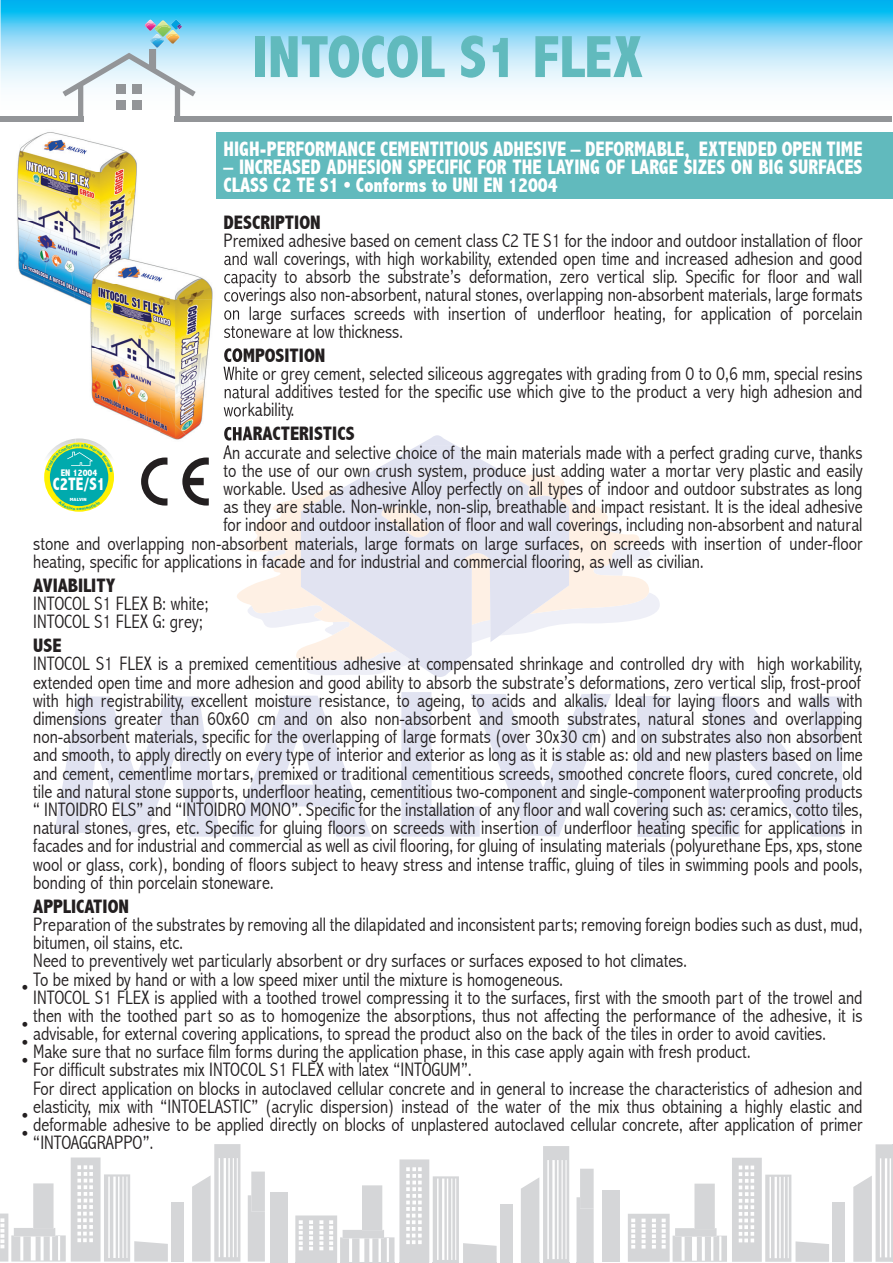
<style>
.page{position:relative;width:893px;height:1263px;background:#fff}
.page>*{position:absolute;margin:0;border:0;box-sizing:border-box;transform-origin:0 0}
.t1{font:800 condensed 60px "Abadi";color:#61babd}
.t2{font:800 condensed 21px/18.1px "Abadi";color:#fff;scale:.93 1}
.t3{font:300 condensed 19.5px/18.1px "Abadi";color:#231f20}
.t4{font:800 condensed 19.5px "Abadi";color:#231f20}
.t5{font:800 condensed 18px "Abadi";color:#fff;scale:.9 1}
.t6{font:800 condensed 9.6px "Abadi";color:#fff}
.t7{font:800 condensed 4.5px "Abadi";color:#fff;scale:1.32 1}
</style>
<div class="page">
<svg style="left:1px;top:0;width:892px;height:122px"></svg>
<div style="left:0;top:116px;width:84px;height:6px;background:#939598"></div>
<svg style="left:63px;top:20px;width:133px;height:96px"></svg>
<div style="left:175px;top:116px;width:717px;height:6px;background:#939598"></div>
<div style="left:832px;top:1202px;width:13px;height:60px;background:#d5d6d8"></div>
<svg style="left:853px;top:1144px;width:40px;height:118px"></svg>
<div style="left:603px;top:1190px;width:17px;height:72px;background:#d5d6d8"></div>
<svg style="left:628px;top:1158px;width:201px;height:104px"></svg>
<svg style="left:576px;top:1169px;width:18px;height:94px;background:#d9dadc"></svg>
<svg style="left:521px;top:1146px;width:48px;height:117px"></svg>
<svg style="left:295px;top:1159px;width:218px;height:104px"></svg>
<svg style="left:248px;top:1171px;width:40px;height:92px"></svg>
<div style="left:171px;top:1202px;width:13px;height:59px;background:#d5d6d8"></div>
<svg style="left:192px;top:1144px;width:48px;height:117px"></svg>
<svg style="left:0;top:1157px;width:168px;height:104px"></svg>
<svg style="left:237px;top:491px;width:412px;height:168px"></svg>
<svg style="left:301px;top:435px;width:268px;height:242px;fill:#e1e3f1"></svg>
<svg style="left:387px;top:445px;width:100px;height:18px"></svg>
<div style="left:637px;top:696px;width:32px;height:141px;background:#e1e3f1"></div>
<svg style="left:708px;top:696px;width:134px;height:141px"></svg>
<svg style="left:54px;top:696px;width:166px;height:141px"></svg>
<svg style="left:232px;top:696px;width:139px;height:141px"></svg>
<svg style="left:401px;top:692px;width:210px;height:145px"></svg>
<div style="left:216px;top:133px;width:677px;height:66px;background:#61babd"></div>
<svg style="left:44px;top:443px;width:70px;height:69px"></svg>
<div style="left:50px;top:448px;width:58px;height:58px;background:#00aaad;border-radius:50%"></div>
<svg style="left:141px;top:457px;width:26px;height:48px"></svg>
<svg style="left:182px;top:457px;width:27px;height:49px"></svg>
<img style="left:17px;top:132px;width:120px;height:89px">
<img style="left:17px;top:221px;width:69px;height:48px">
<img style="left:86px;top:221px;width:47px;height:30px">
<img style="left:19px;top:269px;width:56px;height:30px">
<img style="left:169px;top:269px;width:44px;height:31px">
<img style="left:90px;top:318px;width:70px;height:114px">
<img style="left:160px;top:300px;width:70px;height:140px">
<img style="left:224px;top:255px;width:21px;height:11px">
<img style="left:224px;top:273px;width:21px;height:65px">
<img style="left:224px;top:348px;width:21px;height:14px">
<img style="left:223px;top:366px;width:22px;height:55px">
<img style="left:224px;top:403px;width:21px;height:18px">
<img style="left:224px;top:427px;width:21px;height:14px">
<img style="left:75px;top:438px;width:24px;height:6px">
<img style="left:75px;top:443px;width:21px;height:1px">
<img style="left:75px;top:251px;width:94px;height:67px">
<svg style="left:58px;top:501px;width:42px;height:9px"></svg>
<svg style="left:44px;top:444px;width:69px;height:30px"></svg>
<h1 class="t1" style="left:252px;top:22px;width:393px">INTOCOL S1 FLEX</h1>
<p class="t2" style="left:224px;top:140px;width:688px">HIGH-PERFORMANCE CEMENTITIOUS ADHESIVE – DEFORMABLE, EXTENDED OPEN TIME</p>
<p class="t2" style="left:224px;top:158px;width:688px">– INCREASED ADHESION SPECIFIC FOR THE LAYING OF LARGE SIZES ON BIG SURFACES<br>CLASS C2 TE S1 • Conforms to UNI EN 12004</p>
<p class="t4" style="left:224px;top:211px;width:99px">DESCRIPTION</p>
<p class="t3" style="left:224px;top:231px;width:640px;text-align:justify">Premixed adhesive based on cement class C2 TE S1 for the indoor and outdoor installation of floor and wall coverings, with high workability, extended open time and increased adhesion and good capacity to absorb the substrate’s deformation, zero vertical slip. Specific for floor and wall coverings also non-absorbent, natural stones, overlapping non-absorbent materials, large formats on large surfaces screeds with insertion of underfloor heating, for application of porcelain stoneware at low thickness.</p>
<p class="t4" style="left:224px;top:344px;width:103px">COMPOSITION</p>
<p class="t3" style="left:224px;top:364px;width:640px;text-align:justify">White or grey cement, selected siliceous aggregates with grading from 0 to 0,6 mm, special resins natural additives tested for the specific use which give to the product a very high adhesion and workability.</p>
<p class="t4" style="left:224px;top:423px;width:133px">CHARACTERISTICS</p>
<p class="t3" style="left:224px;top:443px;width:640px">An accurate and selective choice of the main materials made with a perfect grading curve, thanks</p>
<p class="t3" style="left:224px;top:461px;width:640px">to the use of our own crush system, produce just adding water a mortar very plastic and easily</p>
<p class="t3" style="left:224px;top:479px;width:640px">workable. Used as adhesive Alloy perfectly on all types of indoor and outdoor substrates as long</p>
<p class="t3" style="left:224px;top:498px;width:640px">as they are stable. Non-wrinkle, non-slip, breathable and impact resistant. It is the ideal adhesive</p>
<p class="t3" style="left:224px;top:516px;width:640px">for indoor and outdoor installation of floor and wall coverings, including non-absorbent and natural</p>
<p class="t3" style="left:33px;top:534px;width:831px">stone and overlapping non-absorbent materials, large formats on large surfaces, on screeds with insertion of under-floor</p>
<p class="t3" style="left:33px;top:552px;width:672px">heating, specific for applications in facade and for industrial and commercial flooring, as well as civilian.</p>
<p class="t4" style="left:33px;top:574px;width:84px">AVIABILITY</p>
<p class="t3" style="left:33px;top:594px;width:177px">INTOCOL S1 FLEX B: white;<br>INTOCOL S1 FLEX G: grey;</p>
<p class="t4" style="left:33px;top:634px;width:30px">USE</p>
<p class="t3" style="left:33px;top:655px;width:831px;text-align:justify">INTOCOL S1 FLEX is a premixed cementitious adhesive at compensated shrinkage and controlled dry with high workability, extended open time and more adhesion and good ability to absorb the substrate’s deformations, zero vertical slip, frost-proof with high registrability, excellent moisture resistance, to ageing, to acids and alkalis. Ideal for laying floors and walls with dimensions greater than 60x60 cm and on also non-absorbent and smooth substrates, natural stones and overlapping non-absorbent materials, specific for the overlapping of large formats (over 30x30 cm) and on substrates also non absorbent and smooth, to apply directly on every type of interior and exterior as long as it is stable as: old and new plasters based on lime and cement, cementlime mortars, premixed or traditional cementitious screeds, smoothed concrete floors, cured concrete, old tile and natural stone supports, underfloor heating, cementitious two-component and single-component waterproofing products “ INTOIDRO ELS” and “INTOIDRO MONO”. Specific for the installation of any floor and wall covering such as: ceramics, cotto tiles, natural stones, gres, etc. Specific for gluing floors on screeds with insertion of underfloor heating specific for applications in facades and for industrial and commercial as well as civil flooring, for gluing of insulating materials (polyurethane Eps, xps, stone wool or glass, cork), bonding of floors subject to heavy stress and intense traffic, gluing of tiles in swimming pools and pools, bonding of thin porcelain stoneware.</p>
<p class="t4" style="left:33px;top:895px;width:97px">APPLICATION</p>
<p class="t3" style="left:33px;top:915px;width:831px">Preparation of the substrates by removing all the dilapidated and inconsistent parts; removing foreign bodies such as dust, mud, bitumen, oil stains, etc.<br>Need to preventively wet particularly absorbent or dry surfaces or surfaces exposed to hot climates.<br>To be mixed by hand or with a low speed mixer until the mixture is homogeneous.<br>INTOCOL S1 FLEX is applied with a toothed trowel compressing it to the surfaces, first with the smooth part of the trowel and then with the toothed part so as to homogenize the absorptions, thus not affecting the performance of the adhesive, it is advisable, for external covering applications, to spread the product also on the back of the tiles in order to avoid cavities.<br>Make sure that no surface film forms during the application phase, in this case apply again with fresh product.<br>For difficult substrates mix INTOCOL S1 FLEX with latex “INTOGUM”.<br>For direct application on blocks in autoclaved cellular concrete and in general to increase the characteristics of adhesion and elasticity, mix with “INTOELASTIC” (acrylic dispersion) instead of the water of the mix thus obtaining a highly elastic and deformable adhesive to be applied directly on blocks of unplastered autoclaved cellular concrete, after application of primer “INTOAGGRAPPO”.</p>
<p class="t6" style="left:61px;top:468px;width:38px">EN 12004</p>
<p class="t5" style="left:53px;top:473px;width:60px">C2TE/S1</p>
<p class="t7" style="left:70px;top:497px;width:14px">MALVIN</p>
<p class="t3" style="left:20px;top:970px;width:11px;line-height:36.5px">• •</p>
<p class="t3" style="left:20px;top:1033px;width:11px">• •</p>
<p class="t3" style="left:20px;top:1106px;width:11px">• •</p>
</div>
